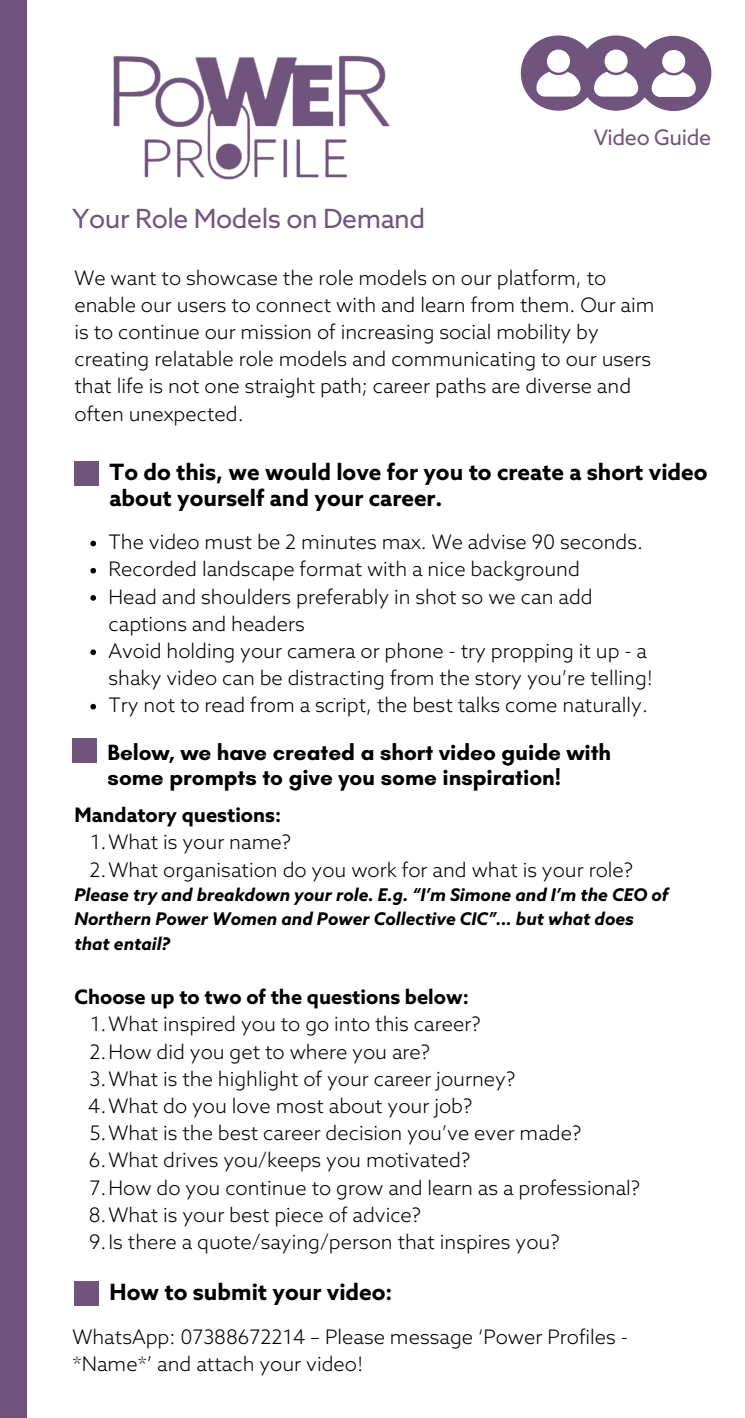
<style>
.page{position:relative;width:745px;height:1418px;background:#fff}
.page>*{position:absolute;margin:0;border:0;box-sizing:border-box;transform-origin:0 0}
.t1{font:26.5px "Azo Sans";letter-spacing:-.02em;color:#71547d}
.t2{font:700 22.5px/25.2px "Azo Sans";color:#000}
.t3{font:700 22.5px/25.2px "Glacial Indifference";color:#000}
.t4{font:21.5px "Azo Sans";letter-spacing:-.02em;color:#71547d}
.t5{font:300 20px/27.2px "Azo Sans";color:#000}
.t6{font:700 20px "Azo Sans";color:#000}
.t7{font:italic 700 17.5px/24.4px "Azo Sans";color:#000}
</style>
<div class="page">
<div style="left:74px;top:461px;width:25px;height:25px;background:#71547d"></div>
<svg style="left:90px;top:540px;width:6px;height:6px"></svg>
<svg style="left:90px;top:568px;width:6px;height:5px"></svg>
<svg style="left:90px;top:595px;width:6px;height:5px"></svg>
<svg style="left:90px;top:649px;width:6px;height:6px"></svg>
<svg style="left:90px;top:704px;width:6px;height:5px"></svg>
<div style="left:72px;top:738px;width:25px;height:25px;background:#71547d"></div>
<div style="left:74px;top:1280px;width:25px;height:25px;background:#71547d"></div>
<div style="left:0;top:0;width:27px;height:1417px;background:#71547d"></div>
<svg style="left:520px;top:35px;width:191px;height:76px"></svg>
<img style="left:113px;top:55px;width:277px;height:125px">
<p class="t1" style="left:72px;top:205px;width:354px">Your Role Models on Demand</p>
<p class="t4" style="left:593px;top:126px;width:119px">Video Guide</p>
<p class="t5" style="left:74px;top:265px;width:581px">We want to showcase the role models on our platform, to enable our users to connect with and learn from them. Our aim is to continue our mission of increasing social mobility by creating relatable role models and communicating to our users that life is not one straight path; career paths are diverse and often unexpected.</p>
<p class="t2" style="left:109px;top:461px;width:599px">To do this, we would love for you to create a short video about yourself and your career.</p>
<p class="t5" style="left:108px;top:530px;width:536px">The video must be 2 minutes max. We advise 90 seconds.</p>
<p class="t5" style="left:108px;top:557px;width:473px">Recorded landscape format with a nice background</p>
<p class="t5" style="left:108px;top:584px;width:485px">Head and shoulders preferably in shot so we can add captions and headers</p>
<p class="t5" style="left:108px;top:639px;width:546px">Avoid holding your camera or phone - try propping it up - a shaky video can be distracting from the story you’re telling!</p>
<p class="t5" style="left:108px;top:693px;width:541px">Try not to read from a script, the best talks come naturally.</p>
<p class="t3" style="left:108px;top:739px;width:505px">Below, we have created a short video guide with some prompts to give you some inspiration!</p>
<p class="t6" style="left:74px;top:804px;width:208px">Mandatory questions:</p>
<p class="t5" style="left:90px;top:830px;width:202px">1.What is your name?</p>
<p class="t5" style="left:89px;top:857px;width:545px">2.What organisation do you work for and what is your role?</p>
<p class="t7" style="left:74px;top:884px;width:595px">Please try and breakdown your role. E.g. “I’m Simone and I’m the CEO of<br>Northern Power Women and Power Collective CIC”... but what does that entail?</p>
<p class="t6" style="left:74px;top:986px;width:396px">Choose up to two of the questions below:</p>
<p class="t5" style="left:90px;top:1012px;width:391px">1.What inspired you to go into this career?</p>
<p class="t5" style="left:89px;top:1039px;width:342px">2.How did you get to where you are?</p>
<p class="t5" style="left:90px;top:1066px;width:427px">3.What is the highlight of your career journey?</p>
<p class="t5" style="left:88px;top:1093px;width:386px">4.What do you love most about your job?</p>
<p class="t5" style="left:90px;top:1121px;width:493px">5.What is the best career decision you’ve ever made?</p>
<p class="t5" style="left:89px;top:1148px;width:383px">6.What drives you/keeps you motivated?</p>
<p class="t5" style="left:89px;top:1175px;width:552px">7.How do you continue to grow and learn as a professional?</p>
<p class="t5" style="left:89px;top:1202px;width:334px">8.What is your best piece of advice?</p>
<p class="t5" style="left:89px;top:1229px;width:472px">9.Is there a quote/saying/person that inspires you?</p>
<p class="t2" style="left:109px;top:1281px;width:284px">How to submit your video:</p>
<p class="t5" style="left:72px;top:1324px;width:556px">WhatsApp: 07388672214 – Please message ‘Power Profiles - *Name*’ and attach your video!</p>
</div>
